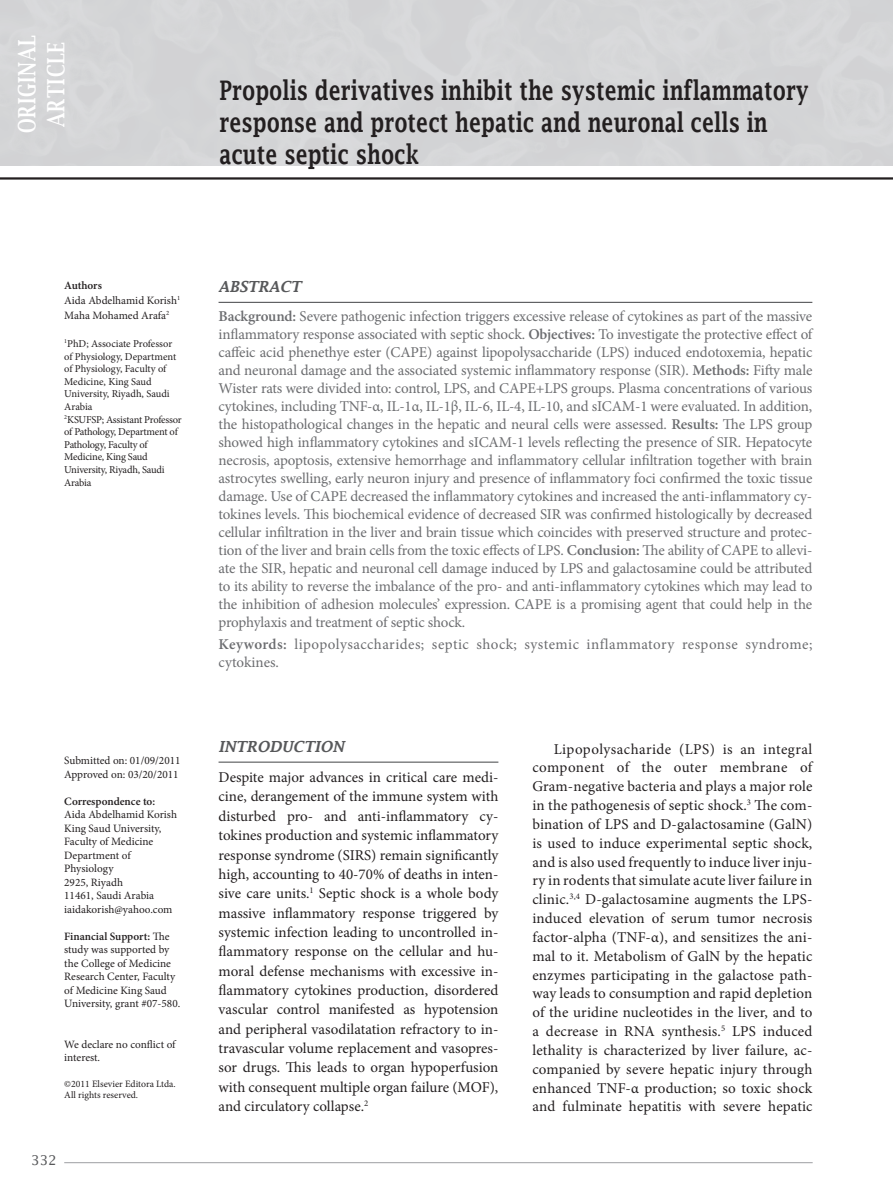
<style>
.page{position:relative;width:893px;height:1192px;background:#fff}
.page>*{position:absolute;margin:0;border:0;box-sizing:border-box;transform-origin:0 0}
.t1{font:600 27px/32.4px "Lucida Fax";color:#231f20;scale:.75 1}
.t2{font:600 24px/28.8px "Lucida Bright";letter-spacing:.04em;color:#fff;scale:.75 1}
.t3{font:15px/18px "Minion Pro";letter-spacing:-.01em;color:#6c6d70;text-align:justify}
.t4{font:15px/18.9px "Minion Pro";letter-spacing:.01em;color:#231f20;text-align:justify}
.t5{font:italic 600 15px "Lucida Fax";color:#57585a}
.t6{font:13.5px "Lucida Fax";color:#57585a}
.t7{font:11.25px/13.5px "Minion Pro";color:#231f20}
.t8{font:600 11.25px "Minion Pro";color:#231f20}
.t9{font:10.5px/12.6px "Minion Pro";letter-spacing:-.02em;color:#231f20}
.t10{font:9.75px/11.7px "Minion Pro";color:#231f20}
.s1{font-weight:600}
</style>
<div class="page">
<hr style="left:0;top:177px;width:893px;height:3px;background:#231f20">
<hr style="left:64px;top:1162px;width:749px;height:1px;background:#a8a9ad">
<hr style="left:219px;top:302px;width:593px;height:1px;background:#57585a">
<hr style="left:219px;top:761px;width:279px;height:1px;background:#57585a">
<h2 class="t2" style="left:13px;top:133px;width:132px;rotate:-90deg">ORIGINAL<br>ARTICLE</h2>
<h1 class="t1" style="left:219px;top:74px;width:787px">Propolis derivatives inhibit the systemic inflammatory response and protect hepatic and neuronal cells in acute septic shock</h1>
<p class="t7" style="left:64px;top:278px;width:117px;line-height:14.9px"><span class="s1">Authors<br></span>Aida Abdelhamid Korish<sup>1<br></sup>Maha Mohamed Arafa<sup>2</sup></p>
<p class="t9" style="left:64px;top:337px;width:119px"><sup>1</sup>PhD; Associate Professor of Physiology, Department of Physiology, Faculty of<br>Medicine, King Saud<br>University, Riyadh, Saudi<br>Arabia<br><sup>2</sup>KSUFSP; Assistant Professor of Pathology, Department of<br>Pathology, Faculty of<br>Medicine, King Saud<br>University, Riyadh, Saudi<br>Arabia</p>
<p class="t7" style="left:64px;top:754px;width:118px">Submitted on: 01/09/2011<br>Approved on: 03/20/2011</p>
<p class="t8" style="left:64px;top:793px;width:92px">Correspondence to:</p>
<p class="t7" style="left:64px;top:808px;width:114px">Aida Abdelhamid Korish<br>King Saud University,<br>Faculty of Medicine<br>Department of<br>Physiology<br>2925, Riyadh<br>11461, Saudi Arabia iaidakorish@yahoo.com</p>
<p class="t7" style="left:64px;top:929px;width:118px"><span class="s1">Financial Support:</span> The study was supported by the College of Medicine<br>Research Center, Faculty of Medicine King Saud<br>University, grant #07-580.</p>
<p class="t7" style="left:64px;top:1037px;width:114px">We declare no conflict of interest.</p>
<p class="t10" style="left:64px;top:1077px;width:113px">©2011 Elsevier Editora Ltda.<br>All rights reserved.</p>
<p class="t6" style="left:31px;top:1152px;width:27px">332</p>
<p class="t5" style="left:219px;top:278px;width:84px">ABSTRACT</p>
<p class="t3" style="left:219px;top:307px;width:597px"><span class="s1">Background:</span> Severe pathogenic infection triggers excessive release of cytokines as part of the massive inflammatory response associated with septic shock. <span class="s1">Objectives:</span> To investigate the protective effect of caffeic acid phenethye ester (CAPE) against lipopolysaccharide (LPS) induced endotoxemia, hepatic and neuronal damage and the associated systemic inflammatory response (SIR). <span class="s1">Methods:</span> Fifty male Wister rats were divided into: control, LPS, and CAPE+LPS groups. Plasma concentrations of various cytokines, including TNF-α, IL-1α, IL-1β, IL-6, IL-4, IL-10, and sICAM-1 were evaluated. In addition, the histopathological changes in the hepatic and neural cells were assessed. <span class="s1">Results:</span> The LPS group showed high inflammatory cytokines and sICAM-1 levels reflecting the presence of SIR. Hepatocyte necrosis, apoptosis, extensive hemorrhage and inflammatory cellular infiltration together with brain astrocytes swelling, early neuron injury and presence of inflammatory foci confirmed the toxic tissue damage. Use of CAPE decreased the inflammatory cytokines and increased the anti-inflammatory cy&shy;tokines levels. This biochemical evidence of decreased SIR was confirmed histologically by decreased cellular infiltration in the liver and brain tissue which coincides with preserved structure and protec&shy;tion of the liver and brain cells from the toxic effects of LPS. <span class="s1">Conclusion:</span> The ability of CAPE to allevi&shy;ate the SIR, hepatic and neuronal cell damage induced by LPS and galactosamine could be attributed to its ability to reverse the imbalance of the pro- and anti-inflammatory cytokines which may lead to the inhibition of adhesion molecules’ expression. CAPE is a promising agent that could help in the prophylaxis and treatment of septic shock.</p>
<p class="t3" style="left:219px;top:635px;width:595px"><span class="s1">Keywords:</span> lipopolysaccharides; septic shock; systemic inflammatory response syndrome; cytokines.</p>
<p class="t5" style="left:219px;top:738px;width:127px">INTRODUCTION</p>
<p class="t4" style="left:219px;top:767px;width:282px;line-height:19.4px">Despite major advances in critical care medi&shy;cine, derangement of the immune system with disturbed pro- and anti-inflammatory cy&shy;tokines production and systemic inflammatory response syndrome (SIRS) remain significantly high, accounting to 40-70% of deaths in inten&shy;sive care units.<sup>1</sup> Septic shock is a whole body massive inflammatory response triggered by systemic infection leading to uncontrolled in&shy;flammatory response on the cellular and hu&shy;moral defense mechanisms with excessive in&shy;flammatory cytokines production, disordered vascular control manifested as hypotension and peripheral vasodilatation refractory to in&shy;travascular volume replacement and vasopres&shy;sor drugs. This leads to organ hypoperfusion with consequent multiple organ failure (MOF), and circulatory collapse.<sup>2</sup></p>
<p class="t4" style="left:532px;top:739px;width:283px;text-indent:21px">Lipopolysacharide (LPS) is an integral component of the outer membrane of Gram-negative bacteria and plays a major role in the pathogenesis of septic shock.<sup>3</sup> The com&shy;bination of LPS and D-galactosamine (GalN) is used to induce experimental septic shock, and is also used frequently to induce liver inju&shy;ry in rodents that simulate acute liver failure in clinic.<sup>3,4</sup> D-galactosamine augments the LPS&shy;induced elevation of serum tumor necrosis factor-alpha (TNF-α), and sensitizes the ani&shy;mal to it. Metabolism of GalN by the hepatic enzymes participating in the galactose path&shy;way leads to consumption and rapid depletion of the uridine nucleotides in the liver, and to a decrease in RNA synthesis.<sup>5</sup> LPS induced lethality is characterized by liver failure, ac&shy;companied by severe hepatic injury through enhanced TNF-α production; so toxic shock and fulminate hepatitis with severe hepatic</p>
</div>
